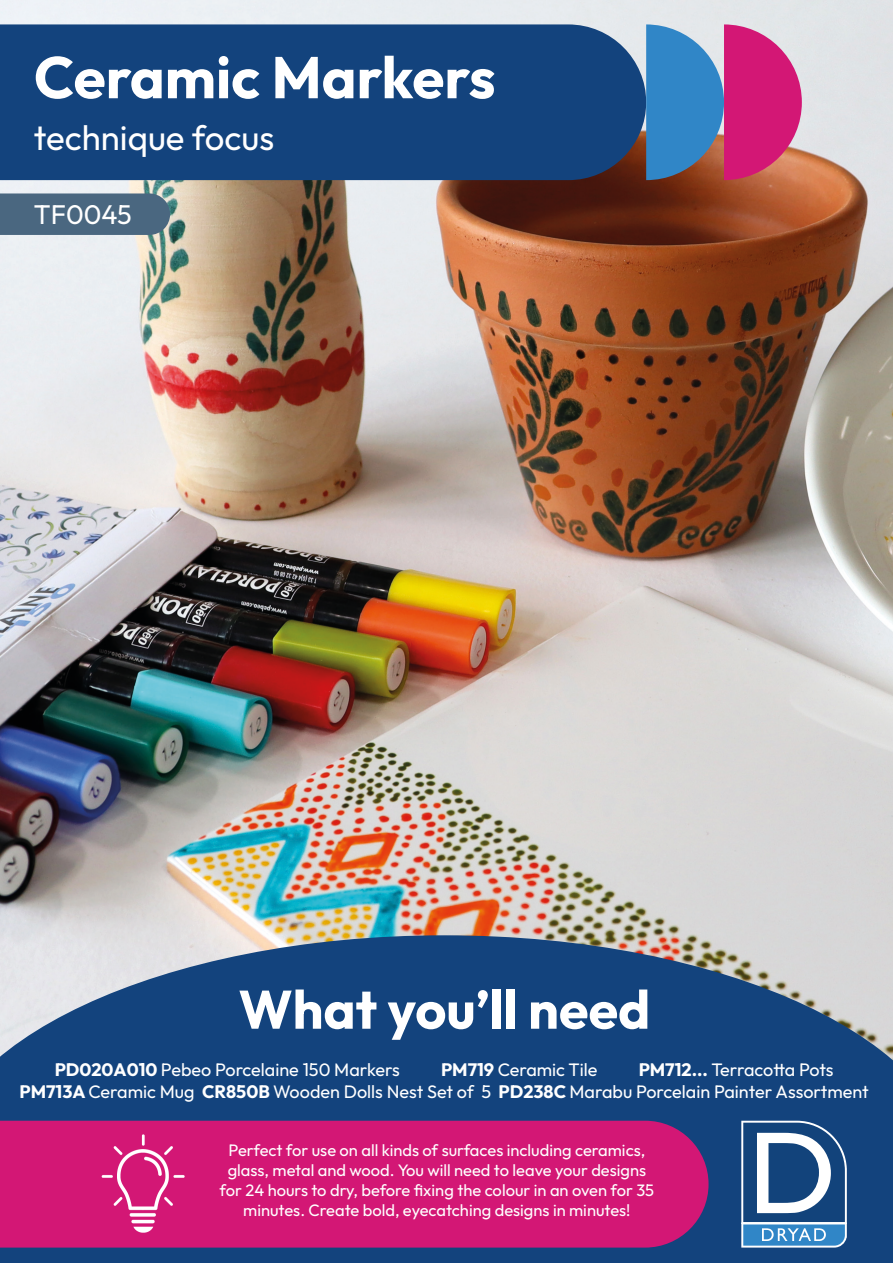
<style>
.page{position:relative;width:893px;height:1263px;background:#fff}
.page>*{position:absolute;margin:0;border:0;box-sizing:border-box;transform-origin:0 0}
.t1{font:700 58.65px "Outfit";color:#fff}
.t2{font:700 54px "Outfit";color:#fff}
.t3{font:34.8px "Outfit";color:#fff}
.t4{font:27px "Outfit";color:#fff}
.t5{font:18px "Outfit";color:#fff}
.t6{font:16.5px/19.8px "Outfit";color:#fff;text-align:center}
.s1{font-weight:700}
</style>
<div class="page">
<img style="left:0;top:0;width:893px;height:935px">
<svg style="left:0;top:935px;width:893px;height:328px;fill:#13437d"></svg>
<div style="left:0;top:1121px;width:708px;height:126px;background:#d31775"></div>
<div style="left:0;top:24px;width:646px;height:156px;background:#13437d"></div>
<div style="left:0;top:193px;width:170px;height:42px;background:#4a6780"></div>
<svg style="left:646px;top:24px;width:156px;height:156px"></svg>
<img style="left:101px;top:1134px;width:84px;height:98px">
<svg style="left:741px;top:1121px;width:106px;height:126px"></svg>
<p class="t1" style="left:34px;top:39px;width:463px">Ceramic Markers</p>
<p class="t3" style="left:34px;top:115px;width:242px">technique focus</p>
<p class="t4" style="left:34px;top:197px;width:99px">TF0045</p>
<p class="t2" style="left:238px;top:974px;width:413px">What you’ll need</p>
<p class="t5" style="left:55px;top:1058px;width:347px"><span class="s1">PD020A010</span> Pebeo Porcelaine 150 Markers</p>
<p class="t5" style="left:441px;top:1058px;width:158px"><span class="s1">PM719</span> Ceramic Tile</p>
<p class="t5" style="left:639px;top:1058px;width:196px"><span class="s1">PM712...</span> Terracotta Pots</p>
<p class="t5" style="left:20px;top:1080px;width:851px"><span class="s1">PM713A</span> Ceramic Mug <span class="s1">CR850B</span> Wooden Dolls Nest Set of 5 <span class="s1">PD238C</span> Marabu Porcelain Painter Assortment</p>
<p class="t6" style="left:220px;top:1141px;width:436px">Perfect for use on all kinds of surfaces including ceramics, glass, metal and wood. You will need to leave your designs for 24 hours to dry, before fixing the colour in an oven for 35 minutes. Create bold, eyecatching designs in minutes!</p>
</div>
